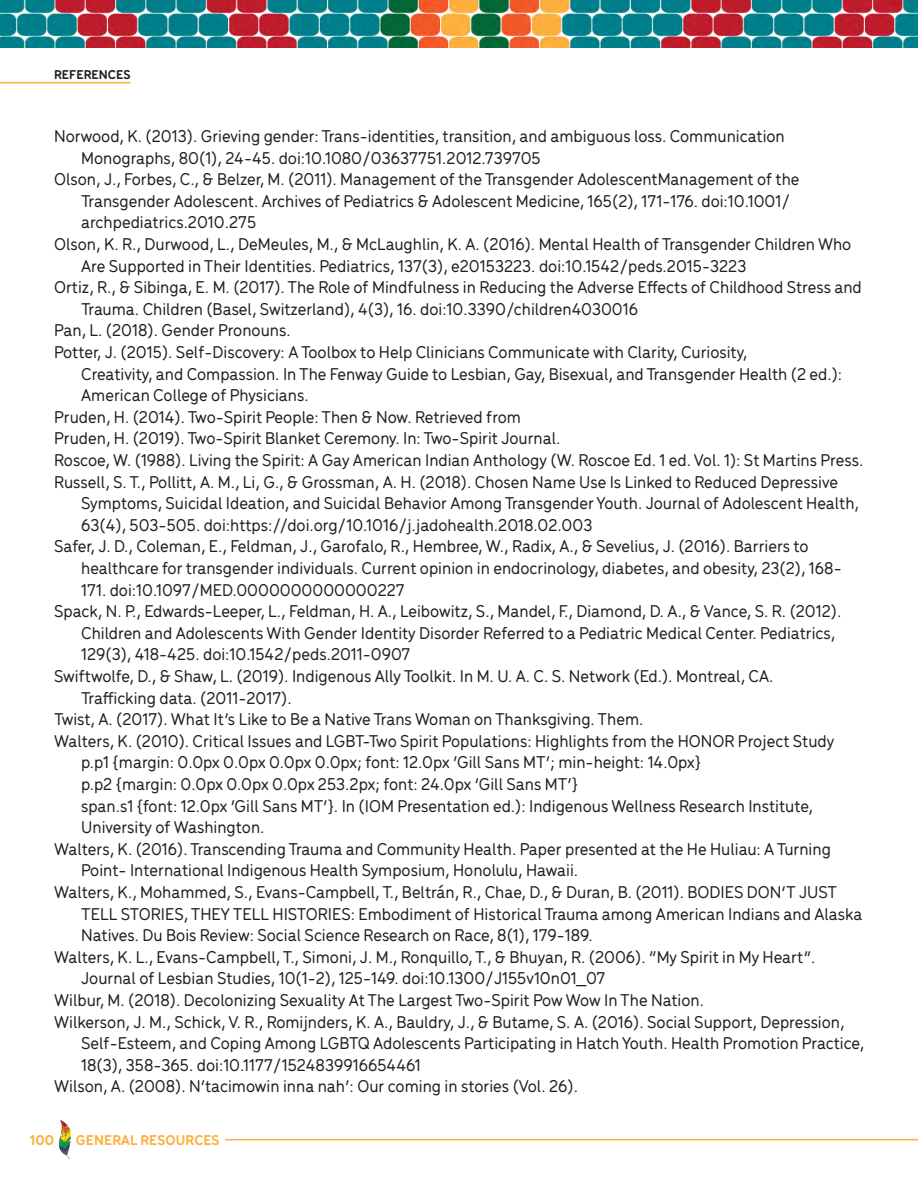
<style>
.page{position:relative;width:918px;height:1188px;background:#fff}
.page>*{position:absolute;margin:0;border:0;box-sizing:border-box;transform-origin:0 0}
.Paragraph_Style_1{font:500 18px/21.6px "Menco";color:#231f20}
.t1{font:700 15px "Menco";letter-spacing:.01em;color:#fcb040}
.t2{font:700 13.5px "Menco";letter-spacing:.01em;color:#231f20}
</style>
<div class="page">
<img style="left:0;top:0;width:918px;height:48px">
<hr style="left:0;top:82px;width:131px;height:1px;background:#fcb040">
<img style="left:60px;top:1121px;width:10px;height:37px">
<hr style="left:225px;top:1139px;width:693px;height:1px;background:#fcb040">
<p class="t2" style="left:54px;top:65px;width:78px">REFERENCES</p>
<p class="Paragraph_Style_1" style="left:81px;top:124px;width:705px;text-indent:-27px">Norwood, K. (2013). Grieving gender: Trans-identities, transition, and ambiguous loss. Communication<br>Monographs, 80(1), 24-45. doi:10.1080/03637751.2012.739705</p>
<p class="Paragraph_Style_1" style="left:81px;top:167px;width:720px;text-indent:-27px">Olson, J., Forbes, C., &amp; Belzer, M. (2011). Management of the Transgender AdolescentManagement of the<br>Transgender Adolescent. Archives of Pediatrics &amp; Adolescent Medicine, 165(2), 171-176. doi:10.1001/ archpediatrics.2010.275</p>
<p class="Paragraph_Style_1" style="left:81px;top:232px;width:772px;text-indent:-27px">Olson, K. R., Durwood, L., DeMeules, M., &amp; McLaughlin, K. A. (2016). Mental Health of Transgender Children Who<br>Are Supported in Their Identities. Pediatrics, 137(3), e20153223. doi:10.1542/peds.2015-3223</p>
<p class="Paragraph_Style_1" style="left:81px;top:275px;width:782px;text-indent:-27px">Ortiz, R., &amp; Sibinga, E. M. (2017). The Role of Mindfulness in Reducing the Adverse Effects of Childhood Stress and<br>Trauma. Children (Basel, Switzerland), 4(3), 16. doi:10.3390/children4030016</p>
<p class="Paragraph_Style_1" style="left:54px;top:319px;width:238px">Pan, L. (2018). Gender Pronouns.</p>
<p class="Paragraph_Style_1" style="left:54px;top:340px;width:695px">Potter, J. (2015). Self-Discovery: A Toolbox to Help Clinicians Communicate with Clarity, Curiosity,</p>
<p class="Paragraph_Style_1" style="left:81px;top:362px;width:763px">Creativity, and Compassion. In The Fenway Guide to Lesbian, Gay, Bisexual, and Transgender Health (2 ed.):<br>American College of Physicians.</p>
<p class="Paragraph_Style_1" style="left:54px;top:405px;width:468px">Pruden, H. (2014). Two-Spirit People: Then &amp; Now. Retrieved from</p>
<p class="Paragraph_Style_1" style="left:54px;top:427px;width:508px">Pruden, H. (2019). Two-Spirit Blanket Ceremony. In: Two-Spirit Journal.</p>
<p class="Paragraph_Style_1" style="left:54px;top:448px;width:811px">Roscoe, W. (1988). Living the Spirit: A Gay American Indian Anthology (W. Roscoe Ed. 1 ed. Vol. 1): St Martins Press.</p>
<p class="Paragraph_Style_1" style="left:81px;top:470px;width:779px;text-indent:-27px">Russell, S. T., Pollitt, A. M., Li, G., &amp; Grossman, A. H. (2018). Chosen Name Use Is Linked to Reduced Depressive<br>Symptoms, Suicidal Ideation, and Suicidal Behavior Among Transgender Youth. Journal of Adolescent Health,<br>63(4), 503-505. doi:https://doi.org/10.1016/j.jadohealth.2018.02.003</p>
<p class="Paragraph_Style_1" style="left:81px;top:535px;width:762px;text-indent:-27px">Safer, J. D., Coleman, E., Feldman, J., Garofalo, R., Hembree, W., Radix, A., &amp; Sevelius, J. (2016). Barriers to healthcare for transgender individuals. Current opinion in endocrinology, diabetes, and obesity, 23(2), 168-<br>171. doi:10.1097/MED.0000000000000227</p>
<p class="Paragraph_Style_1" style="left:81px;top:599px;width:762px;text-indent:-27px">Spack, N. P., Edwards-Leeper, L., Feldman, H. A., Leibowitz, S., Mandel, F., Diamond, D. A., &amp; Vance, S. R. (2012).<br>Children and Adolescents With Gender Identity Disorder Referred to a Pediatric Medical Center. Pediatrics,<br>129(3), 418-425. doi:10.1542/peds.2011-0907</p>
<p class="Paragraph_Style_1" style="left:54px;top:664px;width:721px">Swiftwolfe, D., &amp; Shaw, L. (2019). Indigenous Ally Toolkit. In M. U. A. C. S. Network (Ed.). Montreal, CA.</p>
<p class="Paragraph_Style_1" style="left:81px;top:686px;width:212px">Trafficking data. (2011-2017).</p>
<p class="Paragraph_Style_1" style="left:54px;top:707px;width:591px">Twist, A. (2017). What It’s Like to Be a Native Trans Woman on Thanksgiving. Them.</p>
<p class="Paragraph_Style_1" style="left:54px;top:729px;width:782px">Walters, K. (2010). Critical Issues and LGBT-Two Spirit Populations: Highlights from the HONOR Project Study</p>
<p class="Paragraph_Style_1" style="left:81px;top:751px;width:621px">p.p1 {margin: 0.0px 0.0px 0.0px 0.0px; font: 12.0px ‘Gill Sans MT’; min-height: 14.0px}</p>
<p class="Paragraph_Style_1" style="left:81px;top:772px;width:498px">p.p2 {margin: 0.0px 0.0px 0.0px 253.2px; font: 24.0px ‘Gill Sans MT’}</p>
<p class="Paragraph_Style_1" style="left:81px;top:794px;width:733px">span.s1 {font: 12.0px ‘Gill Sans MT’}. In (IOM Presentation ed.): Indigenous Wellness Research Institute,<br>University of Washington.</p>
<p class="Paragraph_Style_1" style="left:81px;top:837px;width:751px;text-indent:-27px">Walters, K. (2016). Transcending Trauma and Community Health. Paper presented at the He Huliau: A Turning<br>Point- International Indigenous Health Symposium, Honolulu, Hawaii.</p>
<p class="Paragraph_Style_1" style="left:81px;top:880px;width:783px;text-indent:-27px">Walters, K., Mohammed, S., Evans-Campbell, T., Beltrán, R., Chae, D., &amp; Duran, B. (2011). BODIES DON’T JUST<br>TELL STORIES, THEY TELL HISTORIES: Embodiment of Historical Trauma among American Indians and Alaska<br>Natives. Du Bois Review: Social Science Research on Race, 8(1), 179-189.</p>
<p class="Paragraph_Style_1" style="left:81px;top:945px;width:736px;text-indent:-27px">Walters, K. L., Evans-Campbell, T., Simoni, J. M., Ronquillo, T., &amp; Bhuyan, R. (2006). “My Spirit in My Heart”.<br>Journal of Lesbian Studies, 10(1-2), 125-149. doi:10.1300/J155v10n01_07</p>
<p class="Paragraph_Style_1" style="left:54px;top:988px;width:651px">Wilbur, M. (2018). Decolonizing Sexuality At The Largest Two-Spirit Pow Wow In The Nation.</p>
<p class="Paragraph_Style_1" style="left:81px;top:1010px;width:785px;text-indent:-27px">Wilkerson, J. M., Schick, V. R., Romijnders, K. A., Bauldry, J., &amp; Butame, S. A. (2016). Social Support, Depression,<br>Self-Esteem, and Coping Among LGBTQ Adolescents Participating in Hatch Youth. Health Promotion Practice,<br>18(3), 358-365. doi:10.1177/1524839916654461</p>
<p class="Paragraph_Style_1" style="left:54px;top:1075px;width:525px">Wilson, A. (2008). N’tacimowin inna nah’: Our coming in stories (Vol. 26).</p>
<p class="t1" style="left:30px;top:1129px;width:26px">100</p>
<p class="t1" style="left:76px;top:1129px;width:145px">GENERAL RESOURCES</p>
</div>
